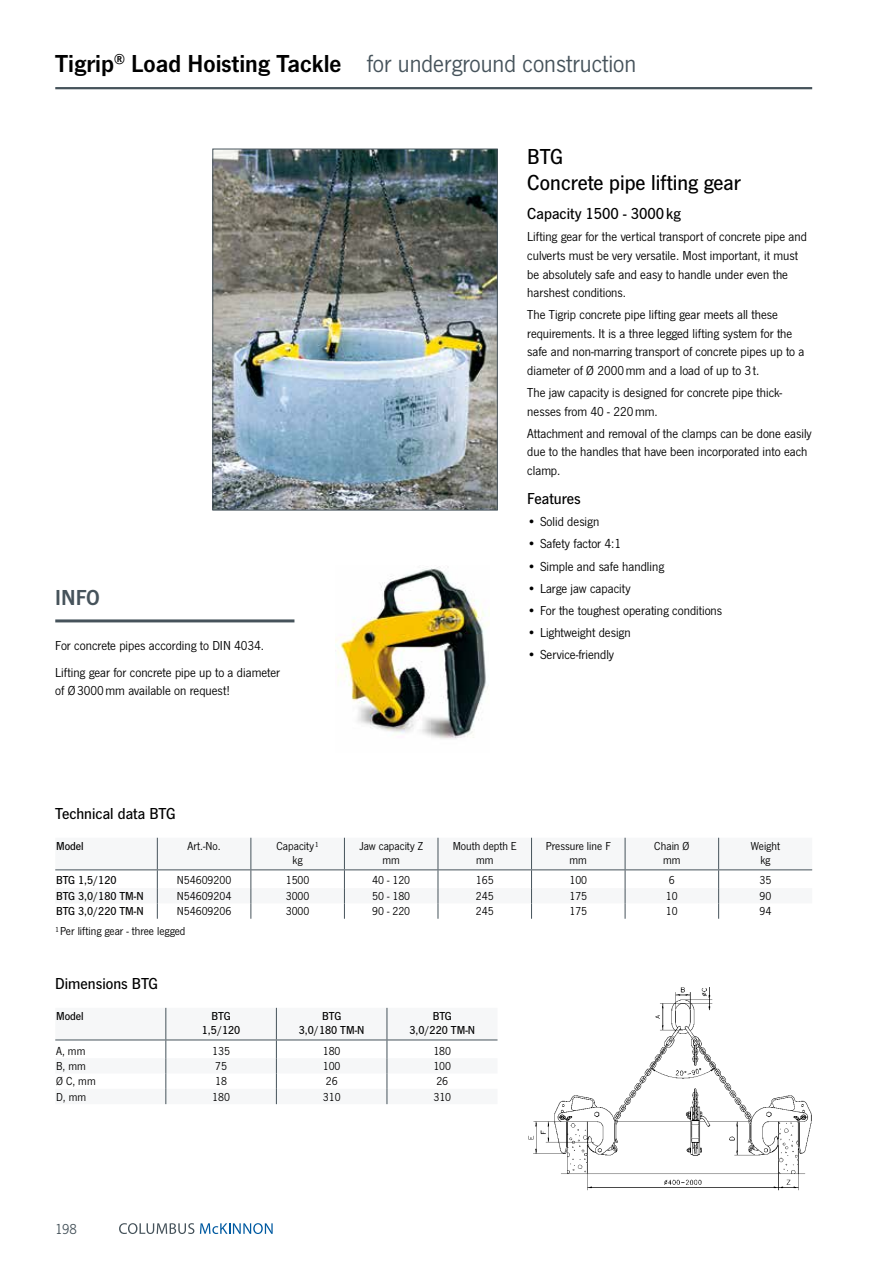
<style>
.page{position:relative;width:893px;height:1263px;background:#fff}
.page>*{position:absolute;margin:0;border:0;box-sizing:border-box;transform-origin:0 0}
.t1{font:25.5px "News Got";color:#46535b}
.t2{font:500 22.5px/26.1px "News Got";color:#000}
.t3{font:22.5px "News Got Dem";color:#46535b}
.t4{font:500 16.5px "News Got";color:#000}
.t5{font:15px "News Got";color:#46535b}
.t6{font:13.5px/18.6px "News Got";color:#000}
.t7{font:12px/13.5px "News Got";color:#000;text-align:center}
.t8{font:500 12px/13.5px "News Got";color:#000;text-align:center}
.s1{font-family:"News Got Dem";color:#000}
</style>
<div class="page">
<img style="left:212px;top:149px;width:286px;height:361px">
<img style="left:336px;top:566px;width:153px;height:173px">
<hr style="left:55px;top:87px;width:757px;height:2px;background:#46535b">
<svg style="left:119px;top:1223px;width:75px;height:11px"></svg>
<svg style="left:200px;top:1223px;width:73px;height:11px"></svg>
<svg style="left:55px;top:838px;width:757px;height:81px"></svg>
<svg style="left:55px;top:1008px;width:442px;height:96px"></svg>
<img style="left:528px;top:987px;width:284px;height:204px">
<hr style="left:55px;top:619px;width:239px;height:3px;background:#46535b">
<h1 class="t1" style="left:55px;top:50px;width:583px"><span class="s1">Tigrip</span><sup>®</sup> <span class="s1">Load Hoisting Tackle</span> for underground construction</h1>
<h2 class="t3" style="left:55px;top:584px;width:46px">INFO</h2>
<p class="t6" style="left:55px;top:632px;width:226px;line-height:27.2px">For concrete pipes according to DIN 4034.<br>Lifting gear for concrete pipe up to a diameter</p>
<p class="t6" style="left:55px;top:682px;width:176px">of Ø3000mm available on request!</p>
<h2 class="t2" style="left:527px;top:144px;width:215px">BTG<br>Concrete pipe lifting gear</h2>
<p class="t4" style="left:527px;top:205px;width:155px">Capacity 1500 - 3000kg</p>
<p class="t6" style="left:527px;top:228px;width:281px">Lifting gear for the vertical transport of concrete pipe and culverts must be very versatile. Most important, it must be absolutely safe and easy to handle under even the harshest conditions.</p>
<p class="t6" style="left:527px;top:306px;width:279px">The Tigrip concrete pipe lifting gear meets all these requirements. It is a three legged lifting system for the safe and non-marring transport of concrete pipes up to a diameter of Ø 2000mm and a load of up to 3 t.</p>
<p class="t6" style="left:527px;top:384px;width:256px">The jaw capacity is designed for concrete pipe thick&shy;nesses from 40 - 220mm.</p>
<p class="t6" style="left:527px;top:424px;width:286px">Attachment and removal of the clamps can be done easily due to the handles that have been incorporated into each clamp.</p>
<p class="t4" style="left:527px;top:490px;width:55px">Features</p>
<p class="t6" style="left:527px;top:513px;width:73px">• Solid design</p>
<p class="t6" style="left:527px;top:535px;width:95px">• Safety factor 4:1</p>
<p class="t6" style="left:527px;top:557px;width:138px">• Simple and safe handling</p>
<p class="t6" style="left:527px;top:579px;width:105px">• Large jaw capacity</p>
<p class="t6" style="left:527px;top:601px;width:196px">• For the toughest operating conditions</p>
<p class="t6" style="left:527px;top:623px;width:105px">• Lightweight design</p>
<p class="t6" style="left:527px;top:645px;width:88px">• Service-friendly</p>
<p class="t4" style="left:55px;top:804px;width:122px">Technical data BTG</p>
<p class="t8" style="left:56px;top:839px;width:29px">Model</p>
<p class="t7" style="left:188px;top:839px;width:34px">Art.-No.</p>
<p class="t7" style="left:276px;top:839px;width:44px">Capacity¹ kg</p>
<p class="t7" style="left:359px;top:839px;width:65px">Jaw capacity Z mm</p>
<p class="t7" style="left:453px;top:839px;width:66px">Mouth depth E mm</p>
<p class="t7" style="left:546px;top:839px;width:66px">Pressure line F mm</p>
<p class="t7" style="left:654px;top:839px;width:37px">Chain Ø mm</p>
<p class="t7" style="left:751px;top:839px;width:31px">Weight kg</p>
<p class="t8" style="left:56px;top:874px;width:62px">BTG 1,5/120</p>
<p class="t7" style="left:177px;top:874px;width:56px">N54609200</p>
<p class="t7" style="left:286px;top:874px;width:25px">1500</p>
<p class="t7" style="left:372px;top:874px;width:39px">40 - 120</p>
<p class="t7" style="left:476px;top:874px;width:19px">165</p>
<p class="t7" style="left:569px;top:874px;width:19px">100</p>
<p class="t7" style="left:669px;top:874px;width:7px">6</p>
<p class="t7" style="left:759px;top:874px;width:13px">35</p>
<p class="t8" style="left:56px;top:889px;width:89px">BTG 3,0/180 TM-N</p>
<p class="t7" style="left:177px;top:889px;width:56px">N54609204</p>
<p class="t7" style="left:286px;top:889px;width:25px">3000</p>
<p class="t7" style="left:372px;top:889px;width:39px">50 - 180</p>
<p class="t7" style="left:476px;top:889px;width:19px">245</p>
<p class="t7" style="left:569px;top:889px;width:19px">175</p>
<p class="t7" style="left:666px;top:889px;width:13px">10</p>
<p class="t7" style="left:759px;top:889px;width:13px">90</p>
<p class="t8" style="left:56px;top:904px;width:89px">BTG 3,0/220 TM-N</p>
<p class="t7" style="left:177px;top:904px;width:56px">N54609206</p>
<p class="t7" style="left:286px;top:904px;width:25px">3000</p>
<p class="t7" style="left:372px;top:904px;width:39px">90 - 220</p>
<p class="t7" style="left:476px;top:904px;width:19px">245</p>
<p class="t7" style="left:569px;top:904px;width:19px">175</p>
<p class="t7" style="left:666px;top:904px;width:13px">10</p>
<p class="t7" style="left:759px;top:904px;width:13px">94</p>
<p class="t7" style="left:55px;top:925px;width:132px">¹Per lifting gear - three legged</p>
<p class="t4" style="left:55px;top:974px;width:104px">Dimensions BTG</p>
<p class="t8" style="left:56px;top:1009px;width:29px">Model</p>
<p class="t8" style="left:202px;top:1009px;width:40px">BTG<br>1,5/120</p>
<p class="t8" style="left:299px;top:1009px;width:67px">BTG<br>3,0/180 TM-N</p>
<p class="t8" style="left:409px;top:1009px;width:67px">BTG<br>3,0/220 TM-N</p>
<p class="t7" style="left:56px;top:1044px;width:31px">A, mm</p>
<p class="t7" style="left:212px;top:1044px;width:19px">135</p>
<p class="t7" style="left:323px;top:1044px;width:19px">180</p>
<p class="t7" style="left:433px;top:1044px;width:19px">180</p>
<p class="t7" style="left:56px;top:1059px;width:31px">B, mm</p>
<p class="t7" style="left:215px;top:1059px;width:13px">75</p>
<p class="t7" style="left:323px;top:1059px;width:19px">100</p>
<p class="t7" style="left:433px;top:1059px;width:19px">100</p>
<p class="t7" style="left:56px;top:1075px;width:41px">Ø C, mm</p>
<p class="t7" style="left:215px;top:1075px;width:13px">18</p>
<p class="t7" style="left:326px;top:1075px;width:13px">26</p>
<p class="t7" style="left:436px;top:1075px;width:13px">26</p>
<p class="t7" style="left:56px;top:1090px;width:32px">D, mm</p>
<p class="t7" style="left:212px;top:1090px;width:19px">180</p>
<p class="t7" style="left:323px;top:1090px;width:19px">310</p>
<p class="t7" style="left:433px;top:1090px;width:19px">310</p>
<p class="t5" style="left:55px;top:1221px;width:23px">198</p>
</div>
